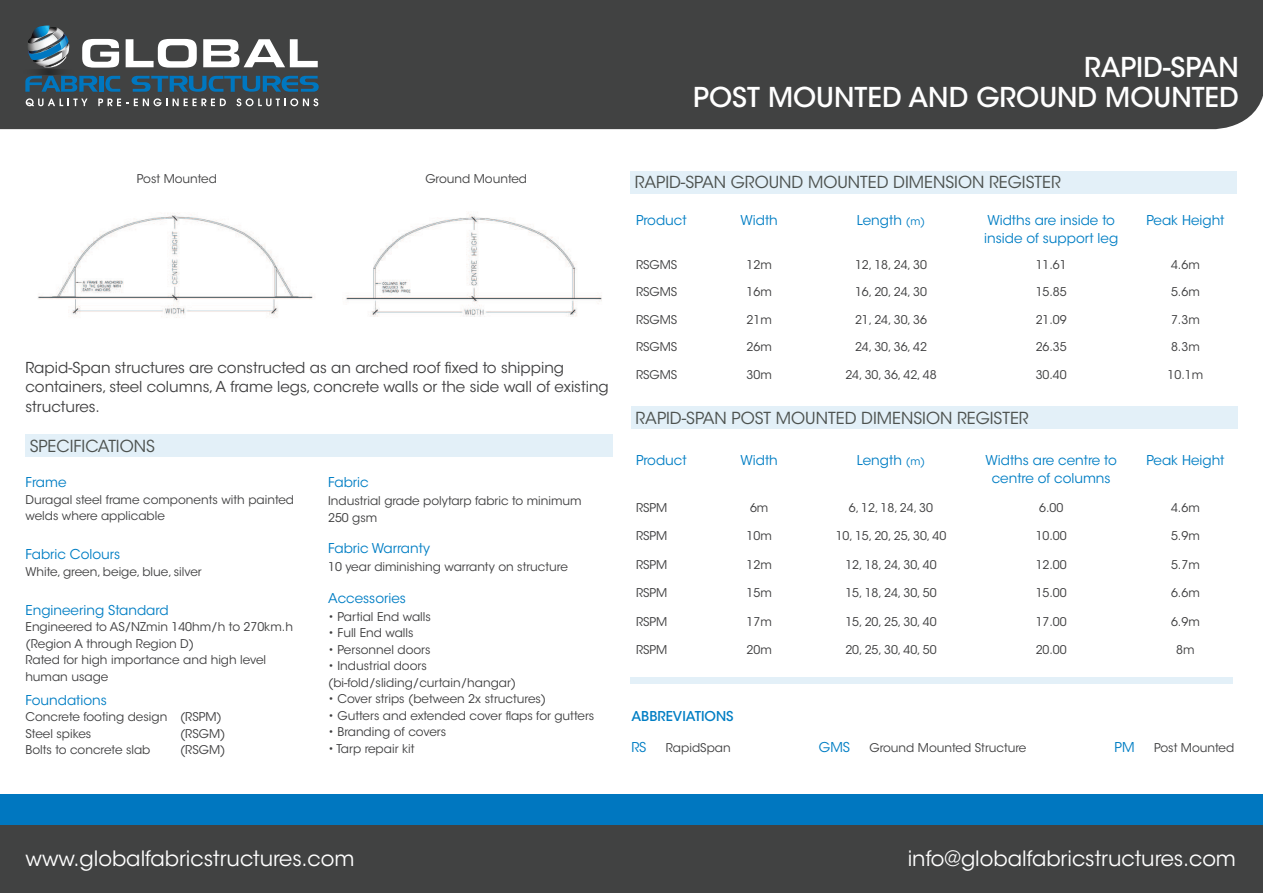
<style>
.page{position:relative;width:1263px;height:893px;background:#fff}
.page>*{position:absolute;margin:0;border:0;box-sizing:border-box;transform-origin:0 0}
.t1{font:500 27.15px/30px "ITC Avant Garde Std";color:#fff;text-align:right}
.t2{font:21px "ITC Avant Garde Std";color:#fff}
.t3{font:16.5px "ITC Avant Garde Std";color:#4d524f}
.t4{font:15px/19.5px "ITC Avant Garde Std";color:#3e3e3f}
.t5{font:13.5px "ITC Avant Garde Std";color:#007ec4}
.t6{font:500 13.5px "ITC Avant Garde Std";color:#007ec4}
.t7{font:12px/16.5px "ITC Avant Garde Std";color:#3e3e3f}
.s1{font-size:10.5px}
</style>
<div class="page">
<div style="left:0;top:794px;width:1263px;height:99px;background:#0077c0"></div>
<div style="left:0;top:825px;width:1263px;height:68px;background:#414242"></div>
<div style="left:0;top:0;width:1263px;height:129px;background:#414242"></div>
<div style="left:1221px;top:0;width:42px;height:96px;background:#414242"></div>
<svg style="left:132px;top:76px;width:187px;height:16px;background:#205b7f"></svg>
<svg style="left:126px;top:39px;width:71px;height:29px"></svg>
<svg style="left:203px;top:39px;width:115px;height:28px"></svg>
<svg style="left:20px;top:26px;width:100px;height:66px;background:#556c7a"></svg>
<svg style="left:26px;top:98px;width:62px;height:8px"></svg>
<svg style="left:98px;top:98px;width:128px;height:8px"></svg>
<svg style="left:236px;top:98px;width:82px;height:8px"></svg>
<img style="left:345px;top:212px;width:257px;height:105px">
<img style="left:38px;top:213px;width:275px;height:105px">
<div style="left:630px;top:171px;width:607px;height:22px;background:#e3f0f8"></div>
<div style="left:25px;top:434px;width:588px;height:22px;background:#e3f0f8"></div>
<div style="left:631px;top:407px;width:606px;height:22px;background:#e3f0f8"></div>
<div style="left:631px;top:677px;width:602px;height:7px;background:#e3f0f8"></div>
<h1 class="t1" style="left:693px;top:52px;width:547px">RAPID-SPAN<br>POST MOUNTED AND GROUND MOUNTED</h1>
<p class="t7" style="left:137px;top:171px;width:82px">Post Mounted</p>
<p class="t7" style="left:425px;top:171px;width:103px">Ground Mounted</p>
<p class="t4" style="left:26px;top:358px;width:585px">Rapid-Span structures are constructed as an arched roof fixed to shipping containers, steel columns, A frame legs, concrete walls or the side wall of existing structures.</p>
<p class="t3" style="left:30px;top:436px;width:127px">SPECIFICATIONS</p>
<p class="t5" style="left:26px;top:474px;width:42px">Frame</p>
<p class="t7" style="left:26px;top:491px;width:270px">Duragal steel frame components with painted welds where applicable</p>
<p class="t5" style="left:26px;top:546px;width:96px">Fabric Colours</p>
<p class="t7" style="left:26px;top:563px;width:178px">White, green, beige, blue, silver</p>
<p class="t5" style="left:26px;top:602px;width:145px">Engineering Standard</p>
<p class="t7" style="left:26px;top:619px;width:269px">Engineered to AS/NZmin 140hm/h to 270km.h (Region A through Region D)</p>
<p class="t7" style="left:26px;top:652px;width:242px">Rated for high importance and high level</p>
<p class="t7" style="left:26px;top:668px;width:84px">human usage</p>
<p class="t5" style="left:26px;top:692px;width:83px">Foundations</p>
<p class="t7" style="left:26px;top:709px;width:198px">Concrete footing design (RSPM)</p>
<p class="t7" style="left:26px;top:725px;width:67px">Steel spikes</p>
<p class="t7" style="left:180px;top:725px;width:47px">(RSGM)</p>
<p class="t7" style="left:26px;top:742px;width:126px">Bolts to concrete slab</p>
<p class="t7" style="left:180px;top:742px;width:47px">(RSGM)</p>
<p class="t5" style="left:328px;top:474px;width:42px">Fabric</p>
<p class="t7" style="left:328px;top:493px;width:255px">Industrial grade polytarp fabric to minimum</p>
<p class="t7" style="left:328px;top:509px;width:51px">250 gsm</p>
<p class="t5" style="left:328px;top:540px;width:103px">Fabric Warranty</p>
<p class="t7" style="left:328px;top:559px;width:241px">10 year diminishing warranty on structure</p>
<p class="t5" style="left:328px;top:590px;width:79px">Accessories</p>
<p class="t7" style="left:328px;top:608px;width:104px">• Partial End walls</p>
<p class="t7" style="left:328px;top:625px;width:87px">• Full End walls</p>
<p class="t7" style="left:328px;top:641px;width:104px">• Personnel doors</p>
<p class="t7" style="left:328px;top:658px;width:100px">• Industrial doors</p>
<p class="t7" style="left:328px;top:674px;width:190px">(bi-fold/sliding/curtain/hangar)</p>
<p class="t7" style="left:328px;top:691px;width:220px">• Cover strips (between 2x structures)</p>
<p class="t7" style="left:328px;top:707px;width:268px">• Gutters and extended cover flaps for gutters</p>
<p class="t7" style="left:328px;top:724px;width:120px">• Branding of covers</p>
<p class="t7" style="left:328px;top:740px;width:88px">• Tarp repair kit</p>
<p class="t3" style="left:635px;top:172px;width:427px">RAPID-SPAN GROUND MOUNTED DIMENSION REGISTER</p>
<p class="t5" style="left:636px;top:212px;width:52px">Product</p>
<p class="t5" style="left:741px;top:212px;width:39px">Width</p>
<p class="t5" style="left:857px;top:212px;width:70px">Length <span class="s1">(m)</span></p>
<p class="t5" style="left:987px;top:212px;width:129px">Widths are inside to</p>
<p class="t5" style="left:984px;top:230px;width:135px">inside of support leg</p>
<p class="t5" style="left:1146px;top:212px;width:80px">Peak Height</p>
<p class="t7" style="left:636px;top:256px;width:43px">RSGMS</p>
<p class="t7" style="left:747px;top:256px;width:27px">12m</p>
<p class="t7" style="left:855px;top:256px;width:73px">12, 18, 24, 30</p>
<p class="t7" style="left:1036px;top:256px;width:33px">11.61</p>
<p class="t7" style="left:1171px;top:256px;width:30px">4.6m</p>
<p class="t7" style="left:636px;top:284px;width:43px">RSGMS</p>
<p class="t7" style="left:747px;top:284px;width:27px">16m</p>
<p class="t7" style="left:855px;top:284px;width:73px">16, 20, 24, 30</p>
<p class="t7" style="left:1036px;top:284px;width:33px">15.85</p>
<p class="t7" style="left:1171px;top:284px;width:30px">5.6m</p>
<p class="t7" style="left:636px;top:311px;width:43px">RSGMS</p>
<p class="t7" style="left:747px;top:311px;width:27px">21m</p>
<p class="t7" style="left:855px;top:311px;width:73px">21, 24, 30, 36</p>
<p class="t7" style="left:1036px;top:311px;width:33px">21.09</p>
<p class="t7" style="left:1171px;top:311px;width:30px">7.3m</p>
<p class="t7" style="left:636px;top:339px;width:43px">RSGMS</p>
<p class="t7" style="left:747px;top:339px;width:27px">26m</p>
<p class="t7" style="left:855px;top:339px;width:73px">24, 30, 36, 42</p>
<p class="t7" style="left:1036px;top:339px;width:33px">26.35</p>
<p class="t7" style="left:1171px;top:339px;width:30px">8.3m</p>
<p class="t7" style="left:636px;top:366px;width:43px">RSGMS</p>
<p class="t7" style="left:747px;top:366px;width:27px">30m</p>
<p class="t7" style="left:845px;top:366px;width:93px">24, 30, 36, 42, 48</p>
<p class="t7" style="left:1036px;top:366px;width:33px">30.40</p>
<p class="t7" style="left:1167px;top:366px;width:37px">10.1m</p>
<p class="t3" style="left:636px;top:408px;width:394px">RAPID-SPAN POST MOUNTED DIMENSION REGISTER</p>
<p class="t5" style="left:636px;top:452px;width:52px">Product</p>
<p class="t5" style="left:741px;top:452px;width:39px">Width</p>
<p class="t5" style="left:857px;top:452px;width:70px">Length <span class="s1">(m)</span></p>
<p class="t5" style="left:985px;top:452px;width:133px">Widths are centre to</p>
<p class="t5" style="left:992px;top:470px;width:120px">centre of columns</p>
<p class="t5" style="left:1146px;top:452px;width:80px">Peak Height</p>
<p class="t7" style="left:636px;top:499px;width:33px">RSPM</p>
<p class="t7" style="left:750px;top:499px;width:20px">6m</p>
<p class="t7" style="left:849px;top:499px;width:86px">6, 12, 18, 24, 30</p>
<p class="t7" style="left:1039px;top:499px;width:26px">6.00</p>
<p class="t7" style="left:1171px;top:499px;width:30px">4.6m</p>
<p class="t7" style="left:636px;top:528px;width:33px">RSPM</p>
<p class="t7" style="left:747px;top:528px;width:27px">10m</p>
<p class="t7" style="left:836px;top:528px;width:112px">10, 15, 20, 25, 30, 40</p>
<p class="t7" style="left:1036px;top:528px;width:33px">10.00</p>
<p class="t7" style="left:1171px;top:528px;width:30px">5.9m</p>
<p class="t7" style="left:636px;top:556px;width:33px">RSPM</p>
<p class="t7" style="left:747px;top:556px;width:27px">12m</p>
<p class="t7" style="left:845px;top:556px;width:93px">12, 18, 24, 30, 40</p>
<p class="t7" style="left:1036px;top:556px;width:33px">12.00</p>
<p class="t7" style="left:1171px;top:556px;width:30px">5.7m</p>
<p class="t7" style="left:636px;top:585px;width:33px">RSPM</p>
<p class="t7" style="left:747px;top:585px;width:27px">15m</p>
<p class="t7" style="left:845px;top:585px;width:93px">15, 18, 24, 30, 50</p>
<p class="t7" style="left:1036px;top:585px;width:33px">15.00</p>
<p class="t7" style="left:1171px;top:585px;width:30px">6.6m</p>
<p class="t7" style="left:636px;top:613px;width:33px">RSPM</p>
<p class="t7" style="left:747px;top:613px;width:27px">17m</p>
<p class="t7" style="left:845px;top:613px;width:93px">15, 20, 25, 30, 40</p>
<p class="t7" style="left:1036px;top:613px;width:33px">17.00</p>
<p class="t7" style="left:1171px;top:613px;width:30px">6.9m</p>
<p class="t7" style="left:636px;top:642px;width:33px">RSPM</p>
<p class="t7" style="left:747px;top:642px;width:27px">20m</p>
<p class="t7" style="left:845px;top:642px;width:93px">20, 25, 30, 40, 50</p>
<p class="t7" style="left:1036px;top:642px;width:33px">20.00</p>
<p class="t7" style="left:1176px;top:642px;width:20px">8m</p>
<p class="t6" style="left:631px;top:707px;width:104px">ABBREVIATIONS</p>
<p class="t5" style="left:631px;top:739px;width:17px">RS</p>
<p class="t7" style="left:666px;top:739px;width:66px">RapidSpan</p>
<p class="t5" style="left:819px;top:739px;width:33px">GMS</p>
<p class="t7" style="left:869px;top:739px;width:158px">Ground Mounted Structure</p>
<p class="t5" style="left:1115px;top:739px;width:21px">PM</p>
<p class="t7" style="left:1154px;top:739px;width:82px">Post Mounted</p>
<h2 class="t2" style="left:26px;top:845px;width:331px">www.globalfabricstructures.com</h2>
<h2 class="t2" style="left:908px;top:845px;width:330px">info@globalfabricstructures.com</h2>
</div>
